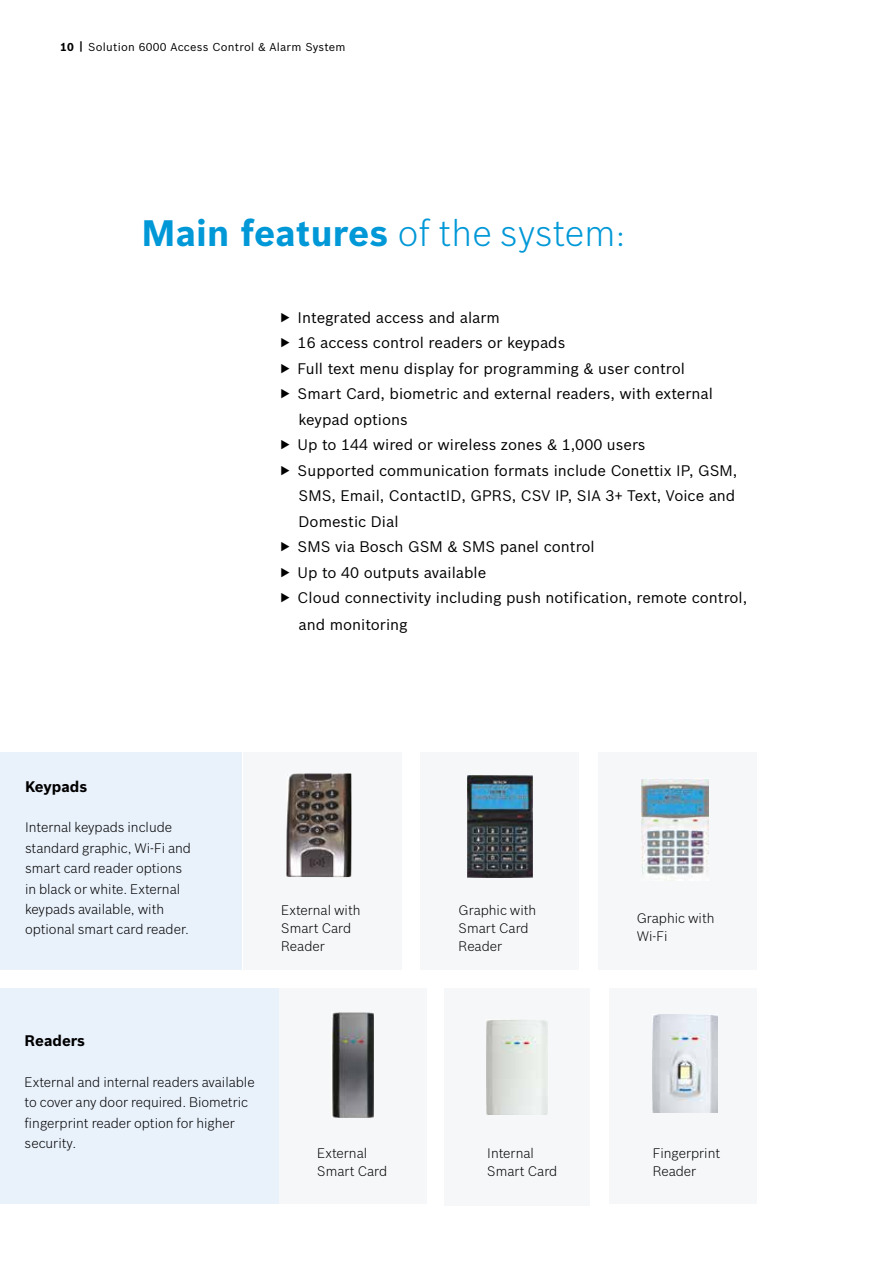
<style>
.page{position:relative;width:893px;height:1263px;background:#fff}
.page>*{position:absolute;margin:0;border:0;box-sizing:border-box;transform-origin:0 0}
.t1{font:700 36px "Bosch Sans";letter-spacing:.005em;color:#0098d7}
.t2{font:15px/25.5px "Bosch Sans";color:#000}
.t3{font:700 15px "Bosch Sans";color:#000}
.t4{font:300 13.5px/20.4px "Bosch Sans";color:#000}
.t5{font:11.25px "Bosch Sans";letter-spacing:.02em;color:#000}
.s1{font-weight:700}
.s2{font-weight:300}
</style>
<div class="page">
<div style="left:0;top:989px;width:283px;height:215px;background:#e9f1fb"></div>
<div style="left:609px;top:989px;width:148px;height:215px;background:#f6f7f9"></div>
<div style="left:445px;top:989px;width:145px;height:217px;background:#f6f7f9"></div>
<div style="left:279px;top:989px;width:147px;height:215px;background:#f6f7f9"></div>
<img style="left:653px;top:1014px;width:64px;height:98px">
<img style="left:487px;top:1020px;width:61px;height:95px">
<img style="left:332px;top:1012px;width:41px;height:105px">
<div style="left:0;top:752px;width:242px;height:217px;background:#e9f1fb"></div>
<div style="left:421px;top:752px;width:158px;height:217px;background:#f6f7f9"></div>
<div style="left:243px;top:752px;width:159px;height:217px;background:#f6f7f9"></div>
<div style="left:598px;top:752px;width:159px;height:217px;background:#f6f7f9"></div>
<img style="left:286px;top:773px;width:65px;height:104px">
<img style="left:467px;top:775px;width:65px;height:103px">
<img style="left:641px;top:778px;width:67px;height:97px">
<p class="t5" style="left:60px;top:38px;width:287px"><span class="s1">10 |</span> Solution 6000 Access Control &amp; Alarm System</p>
<h1 class="t1" style="left:141px;top:206px;width:486px">Main features <span class="s2">of the system:</span></h1>
<p class="t2" style="left:298px;top:303px;width:451px">Integrated access and alarm<br>16 access control readers or keypads<br>Full text menu display for programming &amp; user control<br>Smart Card, biometric and external readers, with external keypad options<br>Up to 144 wired or wireless zones &amp; 1,000 users<br>Supported communication formats include Conettix IP, GSM, SMS, Email, ContactID, GPRS, CSV IP, SIA 3+ Text, Voice and Domestic Dial<br>SMS via Bosch GSM &amp; SMS panel control<br>Up to 40 outputs available<br>Cloud connectivity including push notification, remote control,</p>
<p class="t2" style="left:298px;top:611px;width:111px">and monitoring</p>
<p class="t3" style="left:25px;top:775px;width:64px">Keypads</p>
<p class="t4" style="left:25px;top:816px;width:168px">Internal keypads include standard graphic, Wi-Fi and smart card reader options in black or white. External keypads available, with optional smart card reader.</p>
<p class="t4" style="left:281px;top:901px;width:81px;line-height:18px">External with<br>Smart Card<br>Reader</p>
<p class="t4" style="left:459px;top:900px;width:79px;line-height:18px">Graphic with<br>Smart Card<br>Reader</p>
<p class="t4" style="left:637px;top:908px;width:79px;line-height:18px">Graphic with<br>Wi-Fi</p>
<p class="t3" style="left:25px;top:1029px;width:62px">Readers</p>
<p class="t4" style="left:25px;top:1071px;width:232px">External and internal readers available to cover any door required. Biometric fingerprint reader option for higher security.</p>
<p class="t4" style="left:317px;top:1143px;width:71px;line-height:18px">External<br>Smart Card</p>
<p class="t4" style="left:487px;top:1143px;width:71px;line-height:18px">Internal<br>Smart Card</p>
<p class="t4" style="left:653px;top:1143px;width:69px;line-height:18px">Fingerprint<br>Reader</p>
</div>
